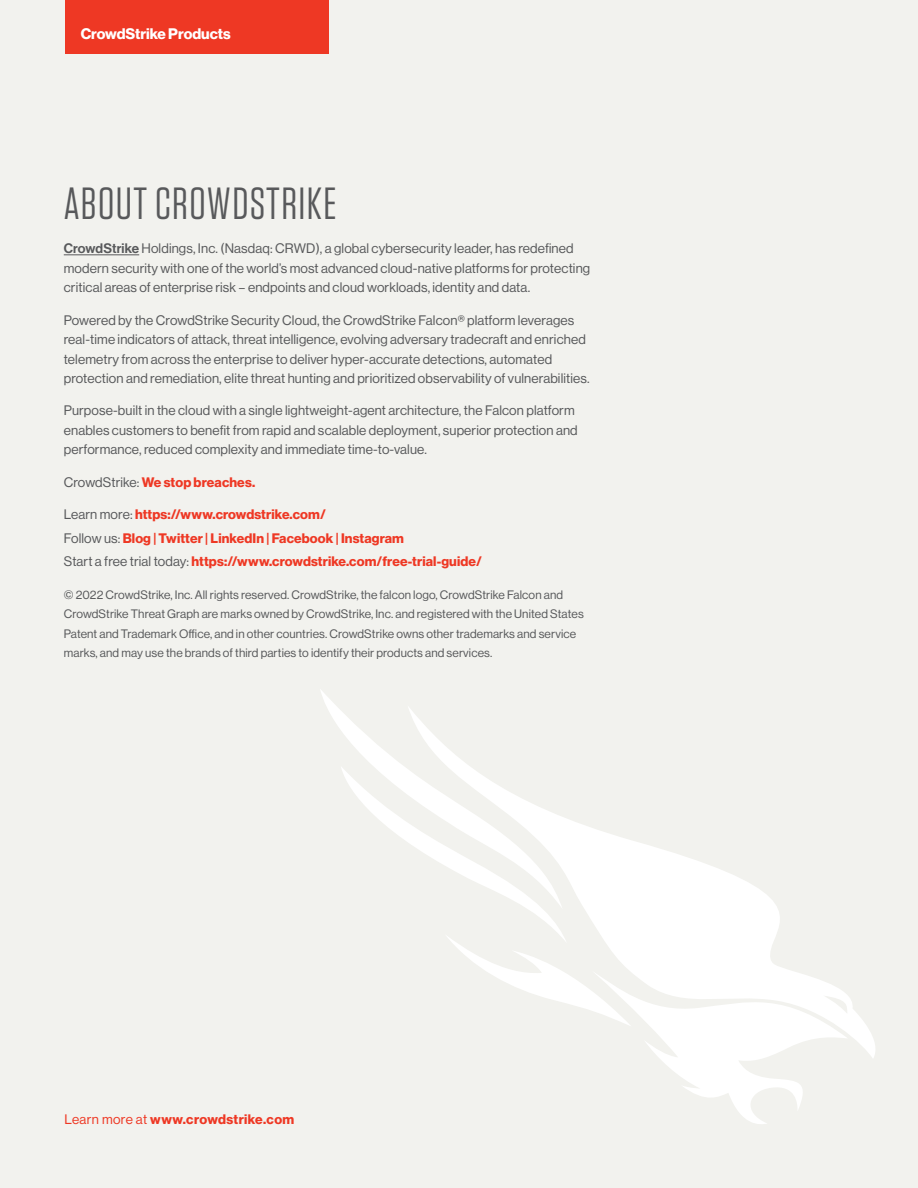
<style>
.page{position:relative;width:918px;height:1188px;background:#f2f2ee}
.page>*{position:absolute;margin:0;border:0;box-sizing:border-box;transform-origin:0 0}
.t1{font:45px "Tungsten";letter-spacing:.03em;color:#58595b}
.t2{font:700 15px "Haas Grot Disp 75";color:#fff}
.t3{font:13.5px/19.5px "Haas Grot Disp 55 Roman";letter-spacing:.01em;color:#58595b}
.t4{font:700 13.5px/23.7px "Haas Grot Disp 75";letter-spacing:.01em;color:#ee3824}
.t5{font:700 13.5px "Haas Grot Disp 75";letter-spacing:.03em;color:#ee3824}
.t6{font:12px/19.5px "Haas Grot Disp 55 Roman";letter-spacing:.01em;color:#58595b}
.s1{font-family:"Haas Grot Disp 65";font-weight:500}
.s2{font-family:"Haas Grot Disp 55 Roman";font-weight:400;color:#58595b}
.s3{font-family:"Haas Grot Disp 55 Roman";font-weight:400}
</style>
<div class="page">
<div style="left:65px;top:0;width:263px;height:53px;background:#ee3824"></div>
<svg style="left:321px;top:690px;width:82px;height:76px"></svg>
<svg style="left:341px;top:766px;width:462px;height:358px"></svg>
<svg style="left:407px;top:707px;width:468px;height:352px"></svg>
<hr style="left:64px;top:254px;width:75px;height:1px;background:#58595b">
<p class="t2" style="left:81px;top:25px;width:152px">CrowdStrike Products</p>
<h1 class="t1" style="left:64px;top:180px;width:274px">ABOUT CROWDSTRIKE</h1>
<p class="t3" style="left:64px;top:239px;width:528px"><span class="s1">CrowdStrike</span> Holdings, Inc. (Nasdaq: CRWD), a global cybersecurity leader, has redefined modern security with one of the world’s most advanced cloud-native platforms for protecting critical areas of enterprise risk – endpoints and cloud workloads, identity and data.</p>
<p class="t3" style="left:64px;top:310px;width:527px">Powered by the CrowdStrike Security Cloud, the CrowdStrike Falcon® platform leverages real-time indicators of attack, threat intelligence, evolving adversary tradecraft and enriched telemetry from across the enterprise to deliver hyper-accurate detections, automated protection and remediation, elite threat hunting and prioritized observability of vulnerabilities.</p>
<p class="t3" style="left:64px;top:401px;width:515px">Purpose-built in the cloud with a single lightweight-agent architecture, the Falcon platform enables customers to benefit from rapid and scalable deployment, superior protection and performance, reduced complexity and immediate time-to-value.</p>
<p class="t4" style="left:64px;top:470px;width:193px"><span class="s2">CrowdStrike:</span> We stop breaches.</p>
<p class="t4" style="left:64px;top:503px;width:420px"><span class="s2">Learn more:</span> https://www.crowdstrike.com/<br><span class="s2">Follow us:</span> Blog | Twitter | LinkedIn | Facebook | Instagram<br><span class="s2">Start a free trial today:</span> https://www.crowdstrike.com/free-trial-guide/</p>
<p class="t6" style="left:64px;top:585px;width:521px">© 2022 CrowdStrike, Inc. All rights reserved. CrowdStrike, the falcon logo, CrowdStrike Falcon and CrowdStrike Threat Graph are marks owned by CrowdStrike, Inc. and registered with the United States Patent and Trademark Office, and in other countries. CrowdStrike owns other trademarks and service marks, and may use the brands of third parties to identify their products and services.</p>
<p class="t5" style="left:64px;top:1112px;width:231px"><span class="s3">Learn more at</span> www.crowdstrike.com</p>
</div>
